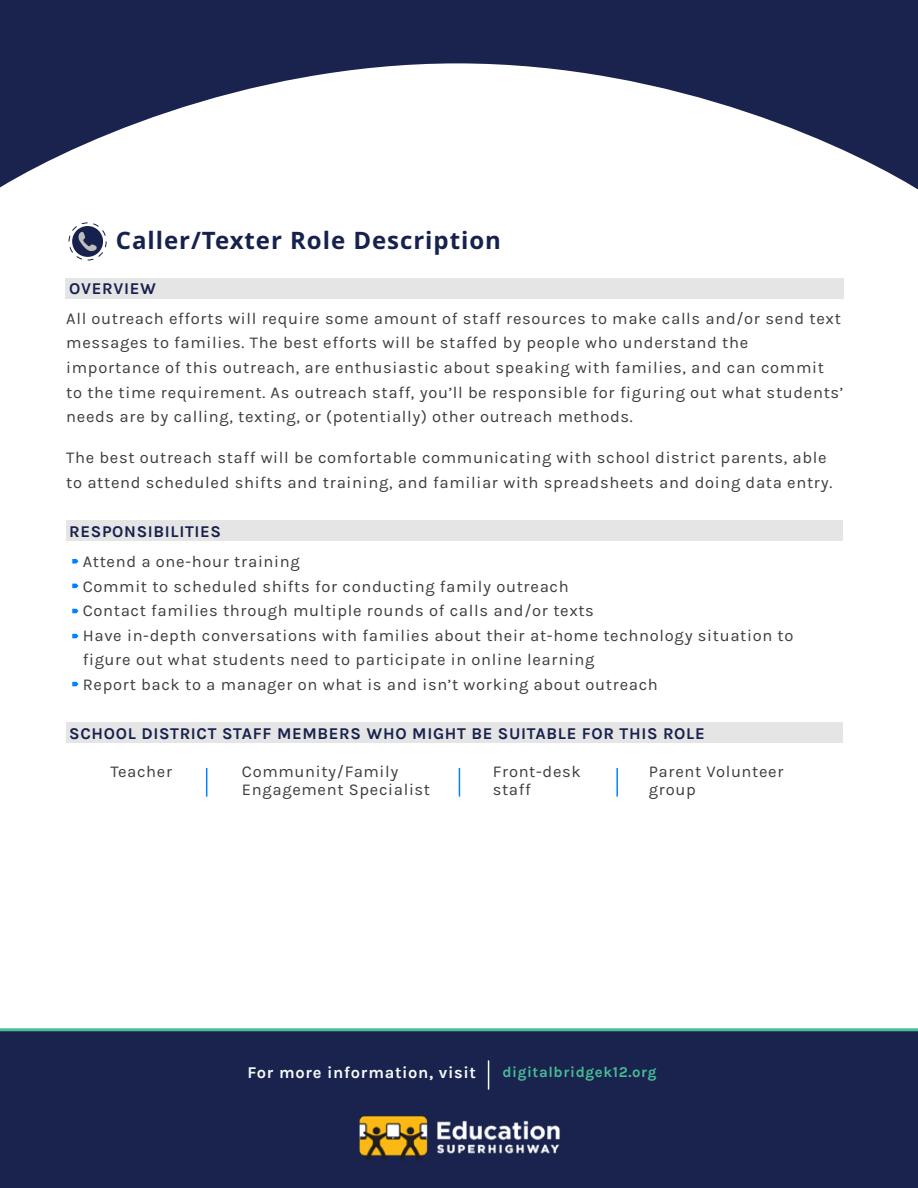
<style>
.page{position:relative;width:918px;height:1188px;background:#fff}
.page>*{position:absolute;margin:0;border:0;box-sizing:border-box;transform-origin:0 0}
.t1{font:700 24px "Noto Sans";letter-spacing:.04em;color:#17214d}
.t2{font:16.5px/24.6px "Karla";letter-spacing:.04em;color:#3d3d3d}
.t3{font:700 16.5px "Karla";letter-spacing:.04em;color:#17214d}
.t4{font:700 16.5px "Karla";letter-spacing:.04em;color:#f5fafa}
.t5{font:700 15px "Karla";letter-spacing:.04em;color:#47bc95}
</style>
<div class="page">
<svg style="left:0;top:0;width:918px;height:190px;fill:#19234d"></svg>
<div style="left:0;top:1030px;width:918px;height:158px;background:#19234d"></div>
<hr style="left:0;top:1028px;width:918px;height:3px;background:#47bc95">
<hr style="left:488px;top:1060px;width:1px;height:30px;background:#f5fafa">
<img style="left:359px;top:1115px;width:201px;height:46px">
<div style="left:66px;top:520px;width:777px;height:21px;background:#e5e5e5"></div>
<div style="left:66px;top:723px;width:777px;height:20px;background:#e5e5e5"></div>
<svg style="left:72px;top:559px;width:7px;height:5px"></svg>
<svg style="left:72px;top:584px;width:7px;height:4px"></svg>
<svg style="left:72px;top:609px;width:7px;height:4px"></svg>
<svg style="left:72px;top:634px;width:7px;height:4px"></svg>
<div style="left:65px;top:278px;width:779px;height:20px;background:#e5e5e5"></div>
<div style="left:72px;top:226px;width:31px;height:31px;background:#17214d;border-radius:50%"></div>
<div style="left:69px;top:223px;width:38px;height:37px;border:1px dashed #17214d;border-radius:50%"></div>
<svg style="left:78px;top:231px;width:19px;height:20px"></svg>
<svg style="left:72px;top:682px;width:7px;height:4px"></svg>
<svg style="left:206px;top:768px;width:1px;height:29px"></svg>
<svg style="left:459px;top:768px;width:1px;height:29px"></svg>
<hr style="left:616px;top:768px;width:2px;height:29px;background:#0380ff">
<h1 class="t1" style="left:116px;top:224px;width:387px">Caller/Texter Role Description</h1>
<p class="t3" style="left:69px;top:279px;width:88px">OVERVIEW</p>
<p class="t2" style="left:66px;top:306px;width:779px">All outreach efforts will require some amount of staff resources to make calls and/or send text messages to families. The best efforts will be staffed by people who understand the importance of this outreach, are enthusiastic about speaking with families, and can commit to the time requirement. As outreach staff, you’ll be responsible for figuring out what students’ needs are by calling, texting, or (potentially) other outreach methods.</p>
<p class="t2" style="left:66px;top:446px;width:768px">The best outreach staff will be comfortable communicating with school district parents, able to attend scheduled shifts and training, and familiar with spreadsheets and doing data entry.</p>
<p class="t3" style="left:69px;top:522px;width:153px">RESPONSIBILITIES</p>
<p class="t2" style="left:83px;top:550px;width:712px">Attend a one-hour training<br>Commit to scheduled shifts for conducting family outreach<br>Contact families through multiple rounds of calls and/or texts<br>Have in-depth conversations with families about their at-home technology situation to figure out what students need to participate in online learning<br>Report back to a manager on what is and isn’t working about outreach</p>
<p class="t3" style="left:69px;top:724px;width:637px">SCHOOL DISTRICT STAFF MEMBERS WHO MIGHT BE SUITABLE FOR THIS ROLE</p>
<p class="t2" style="left:493px;top:762px;width:90px;line-height:18.6px">Front-desk staff</p>
<p class="t2" style="left:649px;top:762px;width:136px;line-height:18.6px">Parent Volunteer group</p>
<p class="t2" style="left:110px;top:759px;width:63px">Teacher</p>
<p class="t2" style="left:242px;top:762px;width:190px;line-height:18.6px">Community/Family<br>Engagement Specialist</p>
<p class="t4" style="left:248px;top:1063px;width:230px">For more information, visit</p>
<p class="t5" style="left:502px;top:1063px;width:156px">digitalbridgek12.org</p>
</div>
